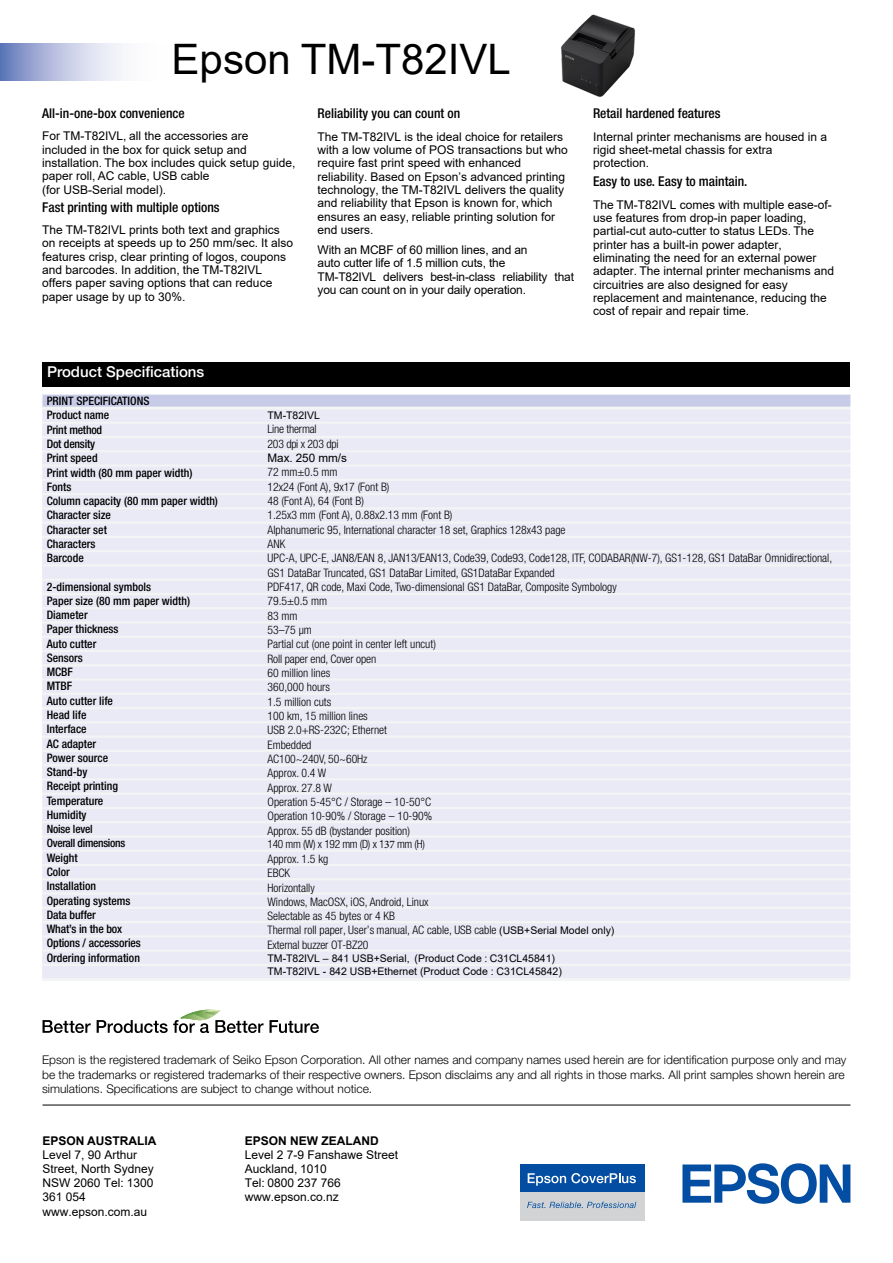
<style>
.page{position:relative;width:893px;height:1263px;background:#fff}
.page>*{position:absolute;margin:0;border:0;box-sizing:border-box;transform-origin:0 0}
.t1{font:42px "Arial";color:#000}
.t2{font:500 15px "Helvetica Neue LT Std";color:#fff}
.t3{font:500 condensed 13.5px "Helvetica Neue LT Std";color:#000}
.t4{font:12px/13.4px "Arial";color:#000}
.t5{font:300 12px/14.4px "Helvetica Neue LT Std";color:#000}
.t6{font:700 12px "Arial";color:#000}
.t7{font:300 condensed 11.7px/14.4px "Helvetica Neue LT Std";color:#000}
.t8{font:500 condensed 11.7px/14.2px "Helvetica Neue LT Std";color:#000}
.t9{font:300 condensed 11.7px/14.4px "Helvetica Neue LT Std";letter-spacing:-.02em;color:#000}
.t10{font:11.7px "Arial";color:#000}
.t11{font:500 condensed 11.4px/14.2px "Helvetica Neue LT Std";letter-spacing:-.025em;color:#000}
.t12{font:300 condensed 11.4px "Helvetica Neue LT Std";letter-spacing:-.025em;color:#000}
.t13{font:10.5px/12.9px "Arial";color:#000}
.s1{font-family:"Minion Pro";font-weight:400;font-stretch:normal}
.s2{font-family:"Arial";font-weight:400;font-stretch:normal;font-size:10.5px}
</style>
<div class="page">
<svg style="left:0;top:44px;width:122px;height:36px;background:#b7c0df"></svg>
<div style="left:43px;top:397px;width:807px;height:584px;background:#f3f4f4"></div>
<div style="left:43px;top:395px;width:807px;height:12px;background:#c7cbe7"></div>
<div style="left:43px;top:410px;width:807px;height:12px;background:#e9eaf5"></div>
<div style="left:43px;top:424px;width:807px;height:12px;background:#e9eaf5"></div>
<div style="left:43px;top:438px;width:807px;height:12px;background:#e9eaf5"></div>
<div style="left:43px;top:452px;width:807px;height:12px;background:#e9eaf5"></div>
<div style="left:43px;top:467px;width:807px;height:12px;background:#e9eaf5"></div>
<div style="left:43px;top:481px;width:807px;height:12px;background:#e9eaf5"></div>
<div style="left:43px;top:495px;width:807px;height:12px;background:#e9eaf5"></div>
<div style="left:43px;top:509px;width:807px;height:12px;background:#e9eaf5"></div>
<div style="left:43px;top:524px;width:807px;height:12px;background:#e9eaf5"></div>
<div style="left:43px;top:538px;width:807px;height:12px;background:#e9eaf5"></div>
<div style="left:43px;top:552px;width:807px;height:12px;background:#e9eaf5"></div>
<div style="left:43px;top:566px;width:807px;height:12px;background:#e9eaf5"></div>
<div style="left:43px;top:581px;width:807px;height:12px;background:#e9eaf5"></div>
<div style="left:43px;top:595px;width:807px;height:12px;background:#e9eaf5"></div>
<div style="left:43px;top:609px;width:807px;height:12px;background:#e9eaf5"></div>
<div style="left:43px;top:624px;width:807px;height:12px;background:#e9eaf5"></div>
<div style="left:43px;top:638px;width:807px;height:12px;background:#e9eaf5"></div>
<div style="left:43px;top:652px;width:807px;height:12px;background:#e9eaf5"></div>
<div style="left:43px;top:666px;width:807px;height:12px;background:#e9eaf5"></div>
<div style="left:43px;top:681px;width:807px;height:12px;background:#e9eaf5"></div>
<div style="left:43px;top:695px;width:807px;height:12px;background:#e9eaf5"></div>
<div style="left:43px;top:709px;width:807px;height:12px;background:#e9eaf5"></div>
<div style="left:43px;top:723px;width:807px;height:12px;background:#e9eaf5"></div>
<div style="left:43px;top:738px;width:807px;height:12px;background:#e9eaf5"></div>
<div style="left:43px;top:752px;width:807px;height:12px;background:#e9eaf5"></div>
<div style="left:43px;top:766px;width:807px;height:12px;background:#e9eaf5"></div>
<div style="left:43px;top:780px;width:807px;height:12px;background:#e9eaf5"></div>
<div style="left:43px;top:795px;width:807px;height:12px;background:#e9eaf5"></div>
<div style="left:43px;top:809px;width:807px;height:12px;background:#e9eaf5"></div>
<div style="left:43px;top:823px;width:807px;height:12px;background:#e9eaf5"></div>
<div style="left:43px;top:838px;width:807px;height:12px;background:#e9eaf5"></div>
<div style="left:43px;top:852px;width:807px;height:12px;background:#e9eaf5"></div>
<div style="left:43px;top:866px;width:807px;height:12px;background:#e9eaf5"></div>
<div style="left:43px;top:880px;width:807px;height:12px;background:#e9eaf5"></div>
<div style="left:43px;top:895px;width:807px;height:12px;background:#e9eaf5"></div>
<div style="left:43px;top:909px;width:807px;height:12px;background:#e9eaf5"></div>
<div style="left:43px;top:923px;width:807px;height:12px;background:#e9eaf5"></div>
<div style="left:43px;top:937px;width:807px;height:12px;background:#e9eaf5"></div>
<div style="left:43px;top:952px;width:807px;height:12px;background:#e9eaf5"></div>
<div style="left:43px;top:966px;width:807px;height:12px;background:#e9eaf5"></div>
<div style="left:43px;top:362px;width:807px;height:25px;background:#000"></div>
<hr style="left:43px;top:1105px;width:807px;height:1px;background:#000">
<svg style="left:682px;top:1163px;width:168px;height:41px"></svg>
<svg style="left:43px;top:1020px;width:48px;height:13px"></svg>
<svg style="left:97px;top:1009px;width:222px;height:24px"></svg>
<div style="left:520px;top:1164px;width:124px;height:28px;background:#034ea2"></div>
<div style="left:520px;top:1192px;width:124px;height:28px;background:#d2d3d4"></div>
<svg style="left:528px;top:1173px;width:108px;height:13px"></svg>
<svg style="left:527px;top:1202px;width:109px;height:6px"></svg>
<img style="left:561px;top:14px;width:75px;height:83px">
<h1 class="t1" style="left:172px;top:30px;width:341px">Epson TM-T82IVL</h1>
<p class="t3" style="left:42px;top:106px;width:144px">All-in-one-box convenience</p>
<p class="t4" style="left:42px;top:129px;width:255px">For TM-T82IVL, all the accessories are included in the box for quick setup and installation. The box includes quick setup guide, paper roll, AC cable, USB cable<br>(for USB-Serial model).</p>
<p class="t3" style="left:42px;top:199px;width:179px">Fast printing with multiple options</p>
<p class="t4" style="left:42px;top:223px;width:252px">The TM-T82IVL prints both text and graphics on receipts at speeds up to 250 mm/sec. It also features crisp, clear printing of logos, coupons and barcodes. In addition, the TM-T82IVL offers paper saving options that can reduce paper usage by up to 30%.</p>
<p class="t3" style="left:318px;top:106px;width:144px">Reliability you can count on</p>
<p class="t4" style="left:318px;top:130px;width:252px">The TM-T82IVL is the ideal choice for retailers with a low volume of POS transactions but who require fast print speed with enhanced reliability. Based on Epson’s advanced printing technology, the TM-T82IVL delivers the quality and reliability that Epson is known for, which ensures an easy, reliable printing solution for end users.</p>
<p class="t4" style="left:318px;top:243px;width:258px">With an MCBF of 60 million lines, and an<br>auto cutter life of 1.5 million cuts, the<br>TM-T82IVL delivers best-in-class reliability that you can count on in your daily operation.</p>
<p class="t3" style="left:593px;top:106px;width:129px">Retail hardened features</p>
<p class="t4" style="left:593px;top:130px;width:236px">Internal printer mechanisms are housed in a rigid sheet-metal chassis for extra protection.</p>
<p class="t3" style="left:593px;top:174px;width:156px">Easy to use. Easy to maintain.</p>
<p class="t4" style="left:593px;top:198px;width:243px">The TM-T82IVL comes with multiple ease-of&shy;use features from drop-in paper loading, partial-cut auto-cutter to status LEDs. The printer has a built-in power adapter, eliminating the need for an external power adapter. The internal printer mechanisms and circuitries are also designed for easy replacement and maintenance, reducing the cost of repair and repair time.</p>
<p class="t2" style="left:47px;top:363px;width:159px">Product Specifications</p>
<p class="t8" style="left:47px;top:394px;width:173px">PRINT SPECIFICATIONS<br>Product name<br>Print method<br>Dot density<br>Print speed<br>Print width (80 mm paper width)<br>Fonts<br>Column capacity (80 mm paper width)<br>Character size<br>Character set<br>Characters<br>Barcode</p>
<p class="t8" style="left:47px;top:579px;width:145px">2-dimensional symbols<br>Paper size (80 mm paper width)<br>Diameter<br>Paper thickness<br>Auto cutter<br>Sensors<br>MCBF<br>MTBF<br>Auto cutter life<br>Head life<br>Interface<br>AC adapter<br>Power source<br>Stand-by<br>Receipt printing<br>Temperature<br>Humidity</p>
<p class="t11" style="left:47px;top:822px;width:80px">Noise level<br>Overall dimensions</p>
<p class="t8" style="left:47px;top:850px;width:96px">Weight<br>Color<br>Installation<br>Operating systems<br>Data buffer<br>What’s in the box<br>Options / accessories<br>Ordering information</p>
<p class="t13" style="left:268px;top:409px;width:54px">TM-T82IVL</p>
<p class="t9" style="left:268px;top:422px;width:72px">Line thermal<br>203 dpi x 203 dpi</p>
<p class="t10" style="left:268px;top:450px;width:81px">Max. 250 mm/s</p>
<p class="t7" style="left:268px;top:465px;width:566px">72 mm±0.5 mm<br>12x24 (Font A), 9x17 (Font B)<br>48 (Font A), 64 (Font B)<br>1.25x3 mm (Font A), 0.88x2.13 mm (Font B)<br>Alphanumeric 95, International character 18 set, Graphics 128x43 page<br>ANK<br>UPC-A, UPC-E, JAN8/EAN 8, JAN13/EAN13, Code39, Code93, Code128, ITF, CODABAR(NW-7), GS1-128, GS1 DataBar Omnidirectional,<br>GS1 DataBar Truncated, GS1 DataBar Limited, GS1DataBar Expanded<br>PDF417, QR code, Maxi Code, Two-dimensional GS1 DataBar, Composite Symbology<br>79.5±0.5 mm<br>83 mm<br>53–75 μm<br>Partial cut (one point in center left uncut)<br>Roll paper end, Cover open<br>60 million lines<br>360,000 hours<br>1.5 million cuts<br>100 km, 15 million lines<br>USB 2.0+RS-232C; Ethernet<br>Embedded<br>AC100~240V, 50~60Hz<br>Approx. 0.4 W<br>Approx. 27.8 W<br>Operation 5-45°C / Storage – 10-50°C<br>Operation 10-90% / Storage – 10-90%<br>Approx. 55 dB (bystander position)</p>
<p class="t12" style="left:268px;top:838px;width:159px">140 mm (W) x 192 mm (D) x 1<span class="s1">37</span> mm (H)</p>
<p class="t7" style="left:268px;top:851px;width:348px">Approx. 1.5 kg<br>EBCK<br>Horizontally<br>Windows, MacOSX, iOS, Android, Linux<br>Selectable as 45 bytes or 4 KB<br>Thermal roll paper, User’s manual, AC cable, USB cable <span class="s2">(USB+Serial Model only)<br></span>External buzzer OT-BZ20</p>
<p class="t13" style="left:268px;top:952px;width:296px">TM-T82IVL – 841 USB+Serial, (Product Code : C31CL45841)<br>TM-T82IVL - 842 USB+Ethernet (Product Code : C31CL45842)</p>
<p class="t5" style="left:42px;top:1052px;width:806px">Epson is the registered trademark of Seiko Epson Corporation. All other names and company names used herein are for identification purpose only and may be the trademarks or registered trademarks of their respective owners. Epson disclaims any and all rights in those marks. All print samples shown herein are simulations. Specifications are subject to change without notice.</p>
<p class="t6" style="left:43px;top:1132px;width:116px">EPSON AUSTRALIA</p>
<p class="t4" style="left:43px;top:1147px;width:113px;line-height:14.2px">Level 7, 90 Arthur<br>Street, North Sydney<br>NSW 2060 Tel: 1300<br>361 054 www.epson.com.au</p>
<p class="t6" style="left:245px;top:1132px;width:136px">EPSON NEW ZEALAND</p>
<p class="t4" style="left:245px;top:1147px;width:155px;line-height:14.2px">Level 2 7-9 Fanshawe Street<br>Auckland, 1010<br>Tel: 0800 237 766 www.epson.co.nz</p>
</div>
